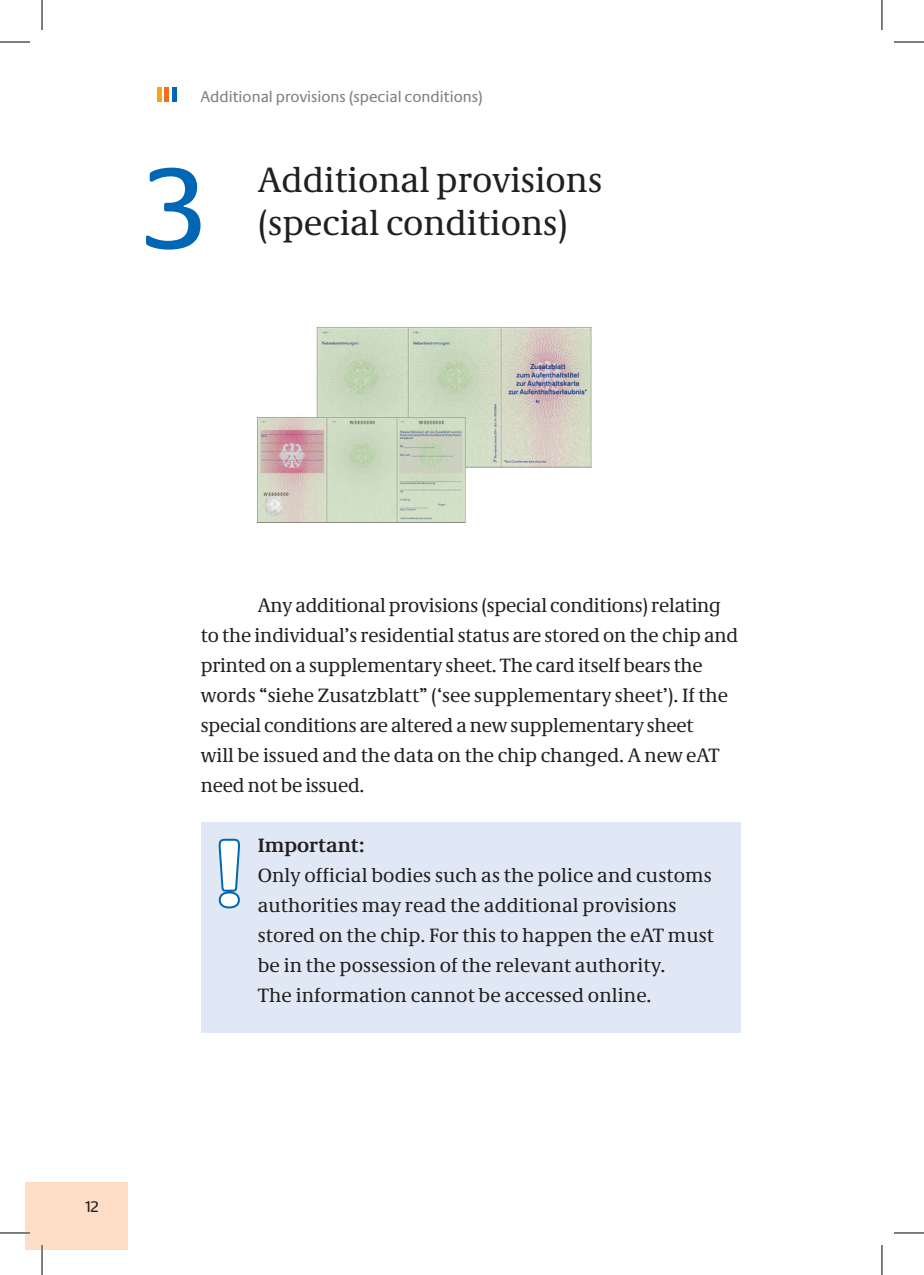
<style>
.page{position:relative;width:924px;height:1275px;background:#fff}
.page>*{position:absolute;margin:0;border:0;box-sizing:border-box;transform-origin:0 0}
.t1{font:120px "Neue Praxis";color:#0166b3}
.t2{font:700 96px "Neue Praxis";color:#fff}
.t3{font:36px/43.2px "Neue Demos";color:#231f20}
.t4{font:20px/30px "Neue Demos";color:#231f20}
.t5{font:700 20px "Neue Demos";color:#231f20}
.t6{font:16px "Neue Praxis";color:#808285}
.t7{font:16px "Neue Praxis";color:#231f20}
</style>
<div class="page">
<hr style="left:157px;top:88px;width:4px;height:14px;background:#f9a51b">
<div style="left:164px;top:88px;width:5px;height:14px;background:#f36e21"></div>
<hr style="left:172px;top:88px;width:4px;height:14px;background:#0166b3">
<div style="left:25px;top:1182px;width:102px;height:68px;background:#fdddc6"></div>
<div style="left:201px;top:822px;width:538px;height:210px;background:#e1e8f5"></div>
<svg style="left:218px;top:838px;width:22px;height:71px"></svg>
<img style="left:257px;top:328px;width:335px;height:194px">
<hr style="left:0;top:1231px;width:30px;height:3px;background:#fff">
<hr style="left:41px;top:1245px;width:2px;height:30px;background:#fff">
<hr style="left:0;top:42px;width:30px;height:1px;background:#000">
<hr style="left:893px;top:42px;width:30px;height:1px;background:#000">
<hr style="left:0;top:1232px;width:30px;height:1px;background:#000">
<hr style="left:893px;top:1232px;width:30px;height:1px;background:#000">
<hr style="left:42px;top:0;width:1px;height:30px;background:#000">
<hr style="left:42px;top:1245px;width:1px;height:30px;background:#000">
<hr style="left:881px;top:0;width:1px;height:30px;background:#000">
<hr style="left:881px;top:1245px;width:1px;height:30px;background:#000">
<p class="t6" style="left:201px;top:87px;width:283px">Additional provisions (special conditions)</p>
<h1 class="t1" style="left:144px;top:136px;width:64px">3</h1>
<h3 class="t3" style="left:257px;top:158px;width:346px">Additional provisions (special conditions)</h3>
<p class="t7" style="left:85px;top:1197px;width:15px">12</p>
<p class="t4" style="left:201px;top:590px;width:538px;text-indent:57px">Any additional provisions (special conditions) relating to the individual’s residential status are stored on the chip and printed on a supplementary sheet. The card itself bears the words “siehe Zusatzblatt” (‘see supplementary sheet’). If the special conditions are altered a new supplementary sheet<br>will be issued and the data on the chip changed. A new eAT need not be issued.</p>
<h2 class="t2" style="left:212px;top:814px;width:36px">!</h2>
<p class="t5" style="left:257px;top:833px;width:109px">Important:</p>
<p class="t4" style="left:257px;top:860px;width:457px">Only official bodies such as the police and customs authorities may read the additional provisions stored on the chip. For this to happen the eAT must be in the possession of the relevant authority.<br>The information cannot be accessed online.</p>
</div>
